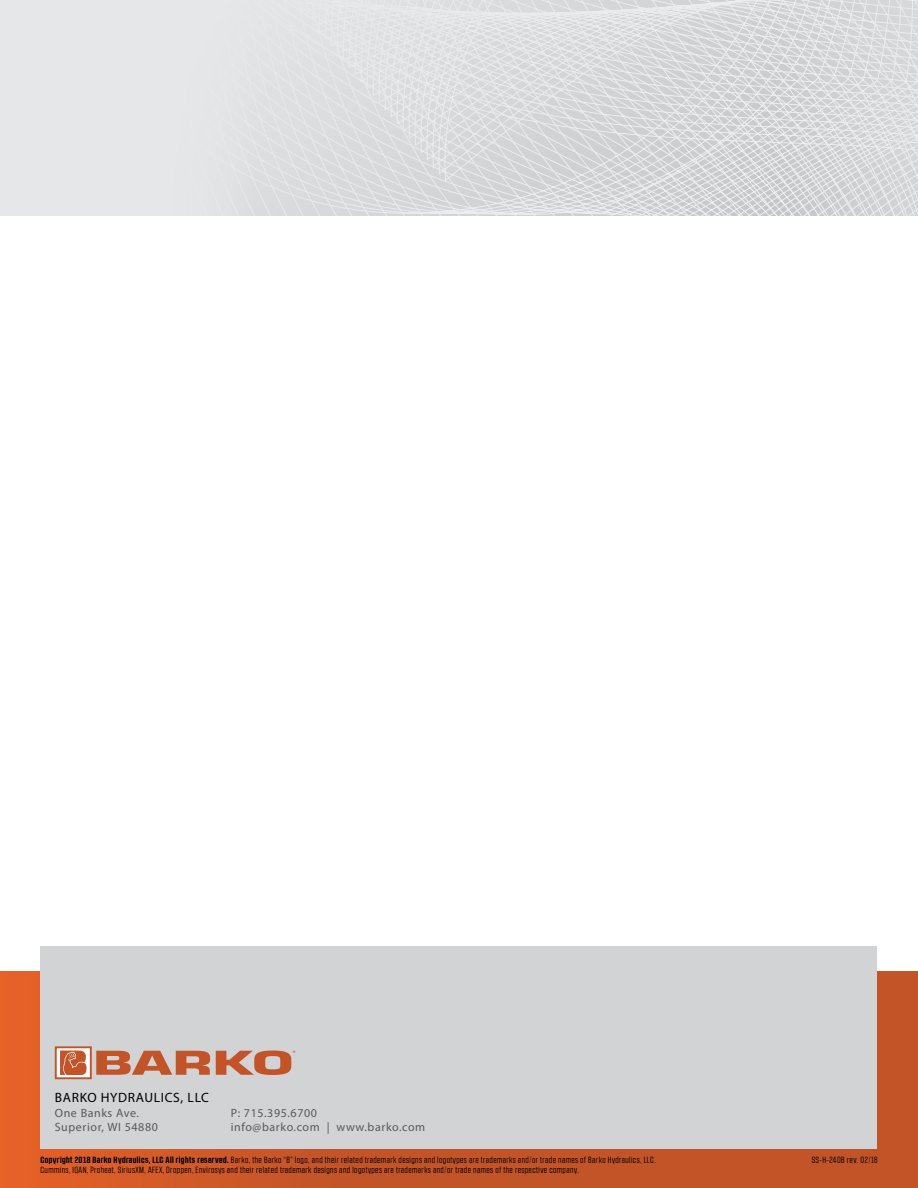
<style>
.page{position:relative;width:918px;height:1188px;background:#fff}
.page>*{position:absolute;margin:0;border:0;box-sizing:border-box;transform-origin:0 0}
.t1{font:13.5px "Myriad Pro";letter-spacing:.05em;color:#000}
.t2{font:12px/14.4px "Myriad Pro";letter-spacing:.05em;color:#58595b}
.t3{font:9px "RB No 2.1 a";letter-spacing:.05em;color:#000}
.s1{font-weight:700}
</style>
<div class="page">
<svg style="left:0;top:972px;width:918px;height:216px;background:#cc592a"></svg>
<div style="left:0;top:0;width:918px;height:216px;background:#e6e7e8"></div>
<svg style="left:254px;top:0;width:664px;height:216px"></svg>
<div style="left:40px;top:946px;width:838px;height:202px;background:#d1d3d4"></div>
<div style="left:56px;top:1047px;width:35px;height:31px;background:#fff"></div>
<div style="left:55px;top:1046px;width:37px;height:33px;border:2px solid #c25428"></div>
<svg style="left:60px;top:1050px;width:27px;height:25px"></svg>
<svg style="left:96px;top:1051px;width:114px;height:24px"></svg>
<svg style="left:216px;top:1050px;width:79px;height:25px"></svg>
<h1 class="t1" style="left:55px;top:1089px;width:156px">BARKO HYDRAULICS, LLC</h1>
<h2 class="t2" style="left:55px;top:1105px;width:105px">One Banks Ave.<br>Superior, WI 54880</h2>
<h2 class="t2" style="left:231px;top:1105px;width:196px">P: 715.395.6700<br>info@barko.com | www.barko.com</h2>
<p class="t3" style="left:40px;top:1155px;width:617px"><span class="s1">Copyright 2018 Barko Hydraulics, LLC All rights reserved.</span> Barko, the Barko “B” logo, and their related trademark designs and logotypes are trademarks and/or trade names of Barko Hydraulics, LLC.</p>
<p class="t3" style="left:812px;top:1155px;width:67px">SS-H-240B rev. 02/18</p>
<p class="t3" style="left:40px;top:1164px;width:540px">Cummins, IQAN, Proheat, SiriusXM, AFEX, Droppen, Envirosys and their related trademark designs and logotypes are trademarks and/or trade names of the respective company.</p>
</div>
